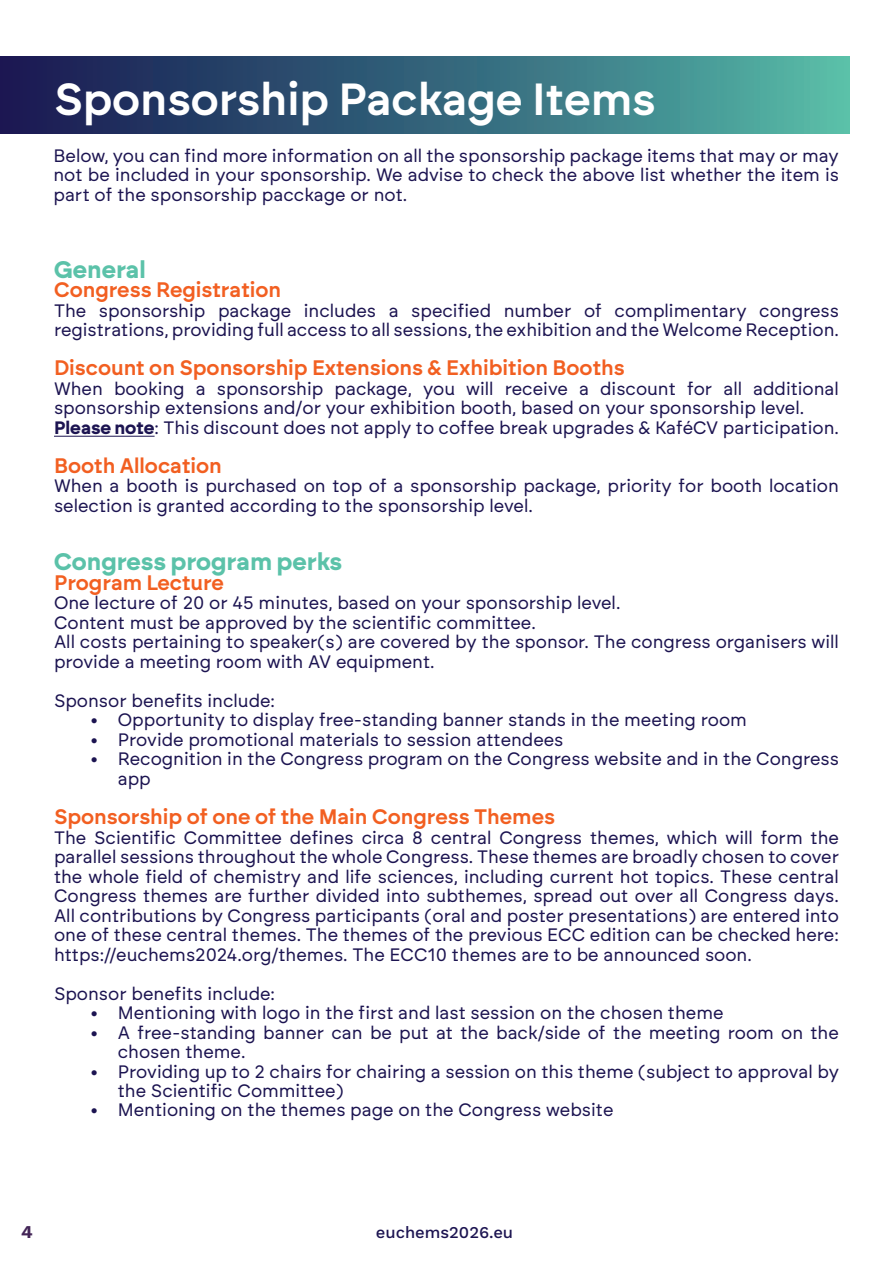
<style>
.page{position:relative;width:893px;height:1263px;background:#fff}
.page>*{position:absolute;margin:0;border:0;box-sizing:border-box;transform-origin:0 0}
.t1{font:600 45px "Brockmann";color:#fff}
.t2{font:700 24px "Brockmann";color:#5bc2a9}
.t3{font:600 21px "Brockmann";color:#f25f21}
.t4{font:18px/19.5px "Brockmann";color:#1c1451}
.t5{font:700 18px "Work Sans";color:#432557}
.t6{font:500 16.5px "Work Sans";color:#1c1451}
.s1{font-weight:700}
</style>
<div class="page">
<div style="left:0;top:57px;width:850px;height:76px;background:linear-gradient(to right,#161450,#54b8a7)"></div>
<hr style="left:54px;top:436px;width:101px;height:1px;background:#1c1451">
<h1 class="t1" style="left:54px;top:71px;width:603px">Sponsorship Package Items</h1>
<p class="t4" style="left:53px;top:145px;width:787px;text-align:justify">Below, you can find more information on all the sponsorship package items that may or may not be included in your sponsorship. We advise to check the above list whether the item is part of the sponsorship pacckage or not.</p>
<h2 class="t2" style="left:54px;top:255px;width:93px">General</h2>
<p class="t3" style="left:54px;top:277px;width:229px">Congress Registration</p>
<p class="t4" style="left:54px;top:301px;width:786px">The sponsorship package includes a specified number of complimentary congress registrations, providing full access to all sessions, the exhibition and the Welcome Reception.</p>
<p class="t3" style="left:54px;top:355px;width:572px">Discount on Sponsorship Extensions &amp; Exhibition Booths</p>
<p class="t4" style="left:54px;top:379px;width:786px">When booking a sponsorship package, you will receive a discount for all additional sponsorship extensions and/or your exhibition booth, based on your sponsorship level.<br><span class="s1">Please note</span>: This discount does not apply to coffee break upgrades &amp; KaféCV participation.</p>
<p class="t3" style="left:54px;top:452px;width:169px">Booth Allocation</p>
<p class="t4" style="left:54px;top:476px;width:786px">When a booth is purchased on top of a sponsorship package, priority for booth location selection is granted according to the sponsorship level.</p>
<h2 class="t2" style="left:54px;top:547px;width:290px">Congress program perks</h2>
<p class="t3" style="left:54px;top:569px;width:172px">Program Lecture</p>
<p class="t4" style="left:54px;top:593px;width:786px">One lecture of 20 or 45 minutes, based on your sponsorship level.<br>Content must be approved by the scientific committee.<br>All costs pertaining to speaker(s) are covered by the sponsor. The congress organisers will provide a meeting room with AV equipment.</p>
<p class="t4" style="left:54px;top:691px;width:223px">Sponsor benefits include:</p>
<p class="t4" style="left:91px;top:710px;width:658px">• Opportunity to display free-standing banner stands in the meeting room</p>
<p class="t4" style="left:91px;top:730px;width:474px">• Provide promotional materials to session attendees</p>
<p class="t4" style="left:118px;top:749px;width:723px;text-indent:-27px">• Recognition in the Congress program on the Congress website and in the Congress app</p>
<p class="t3" style="left:54px;top:803px;width:502px">Sponsorship of one of the Main Congress Themes</p>
<p class="t4" style="left:54px;top:827px;width:786px;text-align:justify">The Scientific Committee defines circa 8 central Congress themes, which will form the parallel sessions throughout the whole Congress. These themes are broadly chosen to cover the whole field of chemistry and life sciences, including current hot topics. These central Congress themes are further divided into subthemes, spread out over all Congress days.<br>All contributions by Congress participants (oral and poster presentations) are entered into one of these central themes. The themes of the previous ECC edition can be checked here: https://euchems2024.org/themes. The ECC10 themes are to be announced soon.</p>
<p class="t4" style="left:54px;top:983px;width:223px">Sponsor benefits include:</p>
<p class="t4" style="left:91px;top:1003px;width:634px">• Mentioning with logo in the first and last session on the chosen theme</p>
<p class="t4" style="left:118px;top:1022px;width:723px;text-indent:-27px">• A free-standing banner can be put at the back/side of the meeting room on the chosen theme.</p>
<p class="t4" style="left:118px;top:1061px;width:723px;text-indent:-27px">• Providing up to 2 chairs for chairing a session on this theme (subject to approval by the Scientific Committee)</p>
<p class="t4" style="left:91px;top:1100px;width:524px">• Mentioning on the themes page on the Congress website</p>
<p class="t5" style="left:21px;top:1221px;width:13px">4</p>
<p class="t6" style="left:376px;top:1223px;width:139px">euchems2026.eu</p>
</div>
